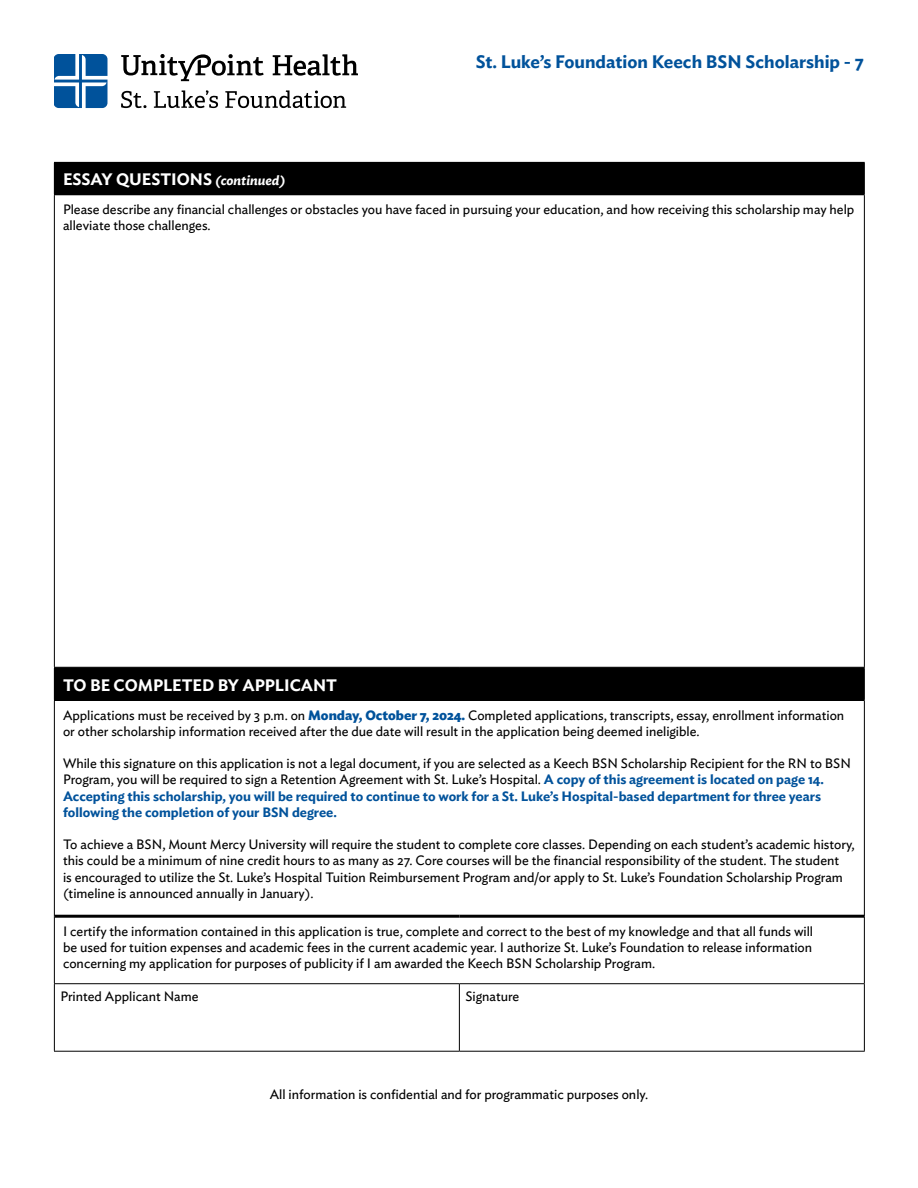
<style>
.page{position:relative;width:918px;height:1188px;background:#fff}
.page>*{position:absolute;margin:0;border:0;box-sizing:border-box;transform-origin:0 0}
.t1{font:600 18px "Ideal Sans";color:#00529b}
.t2{font:600 16.5px "Ideal Sans";color:#fff}
.t3{font:13.5px/16.2px "Ideal Sans";color:#000}
.s1{font-style:italic;font-size:13.5px}
.s2{font-weight:700;color:#00529b}
.s3{font-weight:600;color:#00529b}
</style>
<div class="page">
<svg style="left:54px;top:54px;width:53px;height:54px"></svg>
<svg style="left:121px;top:54px;width:143px;height:27px"></svg>
<svg style="left:273px;top:54px;width:85px;height:22px"></svg>
<svg style="left:121px;top:91px;width:25px;height:17px"></svg>
<svg style="left:154px;top:90px;width:64px;height:18px"></svg>
<svg style="left:225px;top:90px;width:121px;height:18px"></svg>
<div style="left:54px;top:668px;width:810px;height:32px;background:#000"></div>
<hr style="left:864px;top:668px;width:1px;height:32px;background:#000">
<hr style="left:54px;top:700px;width:405px;height:1px;background:#000">
<hr style="left:54px;top:701px;width:1px;height:215px;background:#000">
<hr style="left:459px;top:700px;width:406px;height:1px;background:#000">
<hr style="left:864px;top:701px;width:1px;height:215px;background:#000">
<hr style="left:54px;top:984px;width:1px;height:67px;background:#000">
<hr style="left:459px;top:984px;width:1px;height:67px;background:#000">
<hr style="left:864px;top:984px;width:1px;height:67px;background:#000">
<hr style="left:54px;top:1051px;width:405px;height:1px;background:#000">
<hr style="left:459px;top:1051px;width:406px;height:1px;background:#000">
<hr style="left:54px;top:916px;width:1px;height:67px;background:#000">
<hr style="left:864px;top:916px;width:1px;height:67px;background:#000">
<hr style="left:54px;top:983px;width:405px;height:1px;background:#000">
<hr style="left:459px;top:983px;width:406px;height:1px;background:#000">
<hr style="left:55px;top:915px;width:404px;height:3px;background:#000">
<hr style="left:459px;top:915px;width:405px;height:3px;background:#000">
<div style="left:54px;top:162px;width:810px;height:33px;background:#000"></div>
<hr style="left:54px;top:162px;width:811px;height:1px;background:#000">
<hr style="left:864px;top:163px;width:1px;height:31px;background:#000">
<hr style="left:54px;top:194px;width:811px;height:1px;background:#000">
<hr style="left:54px;top:195px;width:1px;height:472px;background:#000">
<hr style="left:864px;top:195px;width:1px;height:472px;background:#000">
<hr style="left:54px;top:667px;width:811px;height:1px;background:#000">
<h1 class="t1" style="left:476px;top:48px;width:390px">St. Luke’s Foundation Keech BSN Scholarship - 7</h1>
<p class="t2" style="left:63px;top:166px;width:224px">ESSAY QUESTIONS <span class="s1">(continued)</span></p>
<p class="t3" style="left:63px;top:200px;width:793px">Please describe any financial challenges or obstacles you have faced in pursuing your education, and how receiving this scholarship may help alleviate those challenges.</p>
<p class="t2" style="left:63px;top:672px;width:276px">TO BE COMPLETED BY APPLICANT</p>
<p class="t3" style="left:63px;top:706px;width:783px">Applications must be received by 3 p.m. on <span class="s2">Monday, October 7, 2024.</span> Completed applications, transcripts, essay, enrollment information or other scholarship information received after the due date will result in the application being deemed ineligible.</p>
<p class="t3" style="left:63px;top:754px;width:790px">While this signature on this application is not a legal document, if you are selected as a Keech BSN Scholarship Recipient for the RN to BSN Program, you will be required to sign a Retention Agreement with St. Luke’s Hospital. <span class="s3">A copy of this agreement is located on page 14.<br>Accepting this scholarship, you will be required to continue to work for a St. Luke’s Hospital-based department for three years following the completion of your BSN degree.</span></p>
<p class="t3" style="left:63px;top:835px;width:793px">To achieve a BSN, Mount Mercy University will require the student to complete core classes. Depending on each student’s academic history, this could be a minimum of nine credit hours to as many as 27. Core courses will be the financial responsibility of the student. The student<br>is encouraged to utilize the St. Luke’s Hospital Tuition Reimbursement Program and/or apply to St. Luke’s Foundation Scholarship Program (timeline is announced annually in January).</p>
<p class="t3" style="left:63px;top:922px;width:752px;text-align:justify">I certify the information contained in this application is true, complete and correct to the best of my knowledge and that all funds will be used for tuition expenses and academic fees in the current academic year. I authorize St. Luke’s Foundation to release information concerning my application for purposes of publicity if I am awarded the Keech BSN Scholarship Program.</p>
<p class="t3" style="left:60px;top:987px;width:140px">Printed Applicant Name</p>
<p class="t3" style="left:465px;top:987px;width:55px">Signature</p>
<p class="t3" style="left:270px;top:1086px;width:380px">All information is confidential and for programmatic purposes only.</p>
</div>
